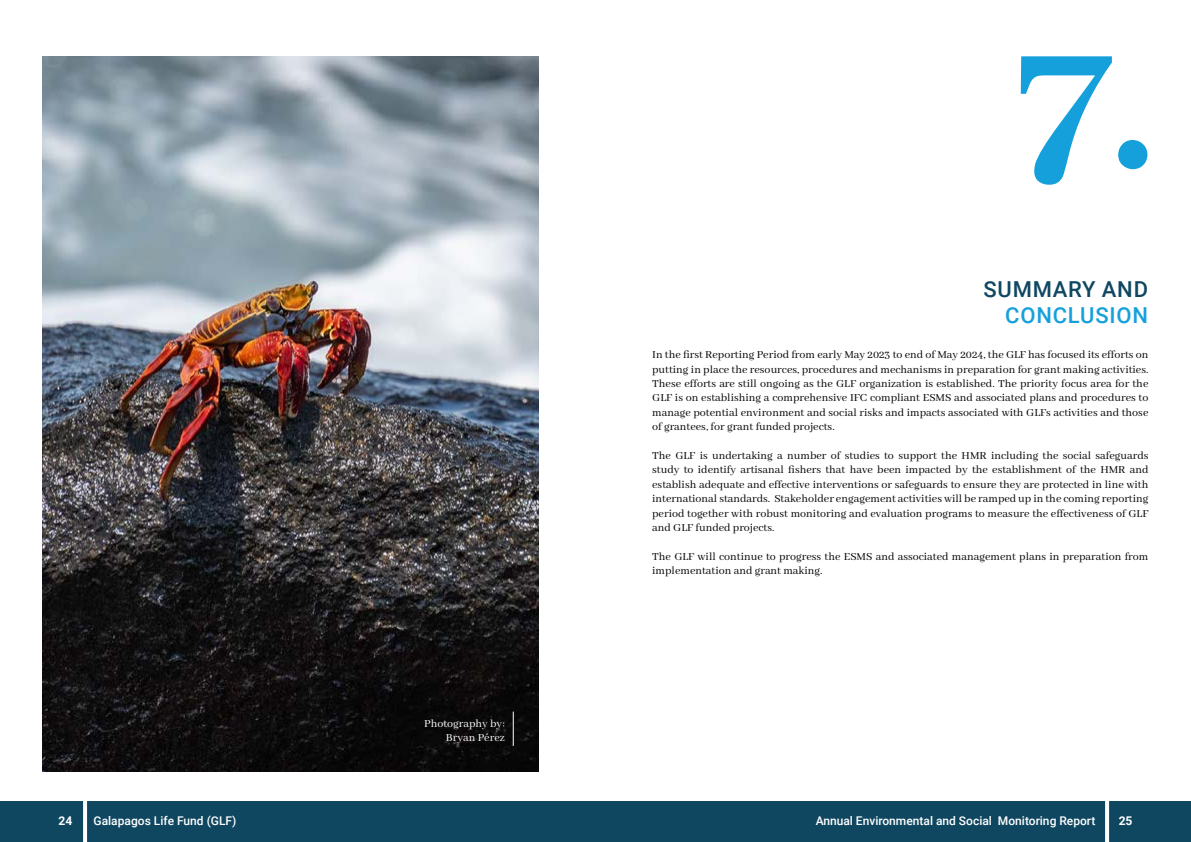
<style>
.page{position:relative;width:1191px;height:842px;background:#fff}
.page>*{position:absolute;margin:0;border:0;box-sizing:border-box;transform-origin:0 0}
.t1{font:800 212px "Abhaya Libre";color:#16a0db}
.t2{font:500 22px "Roboto";letter-spacing:.035em;color:#0f4761}
.t3{font:500 22px "Roboto";letter-spacing:.035em;color:#16a0db}
.t4{font:12px/14.4px "Abhaya Libre";color:#000;text-align:justify}
.t5{font:500 12px "Roboto";color:#fff}
.t6{font:12px/14.4px "Abhaya Libre";color:#fff;text-align:right}
.t7{font:700 12px "Roboto";color:#fff}
</style>
<div class="page">
<div style="left:0;top:801px;width:1191px;height:41px;background:#0f4761"></div>
<svg style="left:83px;top:801px;width:4px;height:41px"></svg>
<svg style="left:1105px;top:801px;width:4px;height:41px"></svg>
<img style="left:43px;top:57px;width:496px;height:714px">
<hr style="left:513px;top:711px;width:1px;height:35px;background:#fff">
<h1 class="t1" style="left:1012px;top:-10px;width:142px">7.</h1>
<p class="t6" style="left:424px;top:717px;width:82px">Photography by:<br>Bryan Pérez</p>
<h2 class="t2" style="left:983px;top:273px;width:166px">SUMMARY AND</h2>
<h2 class="t3" style="left:1005px;top:300px;width:144px">CONCLUSION</h2>
<p class="t4" style="left:652px;top:348px;width:498px">In the first Reporting Period from early May 2023 to end of May 2024, the GLF has focused its efforts on putting in place the resources, procedures and mechanisms in preparation for grant making activities.<br>These efforts are still ongoing as the GLF organization is established. The priority focus area for the GLF is on establishing a comprehensive IFC compliant ESMS and associated plans and procedures to manage potential environment and social risks and impacts associated with GLFs activities and those of grantees, for grant funded projects.</p>
<p class="t4" style="left:652px;top:449px;width:498px">The GLF is undertaking a number of studies to support the HMR including the social safeguards study to identify artisanal fishers that have been impacted by the establishment of the HMR and establish adequate and effective interventions or safeguards to ensure they are protected in line with international standards. Stakeholder engagement activities will be ramped up in the coming reporting period together with robust monitoring and evaluation programs to measure the effectiveness of GLF and GLF funded projects.</p>
<p class="t4" style="left:652px;top:550px;width:498px">The GLF will continue to progress the ESMS and associated management plans in preparation from implementation and grant making.</p>
<p class="t7" style="left:59px;top:812px;width:15px">24</p>
<p class="t5" style="left:94px;top:812px;width:144px">Galapagos Life Fund (GLF)</p>
<p class="t5" style="left:815px;top:812px;width:281px">Annual Environmental and Social Monitoring Report</p>
<p class="t7" style="left:1118px;top:812px;width:15px">25</p>
</div>
